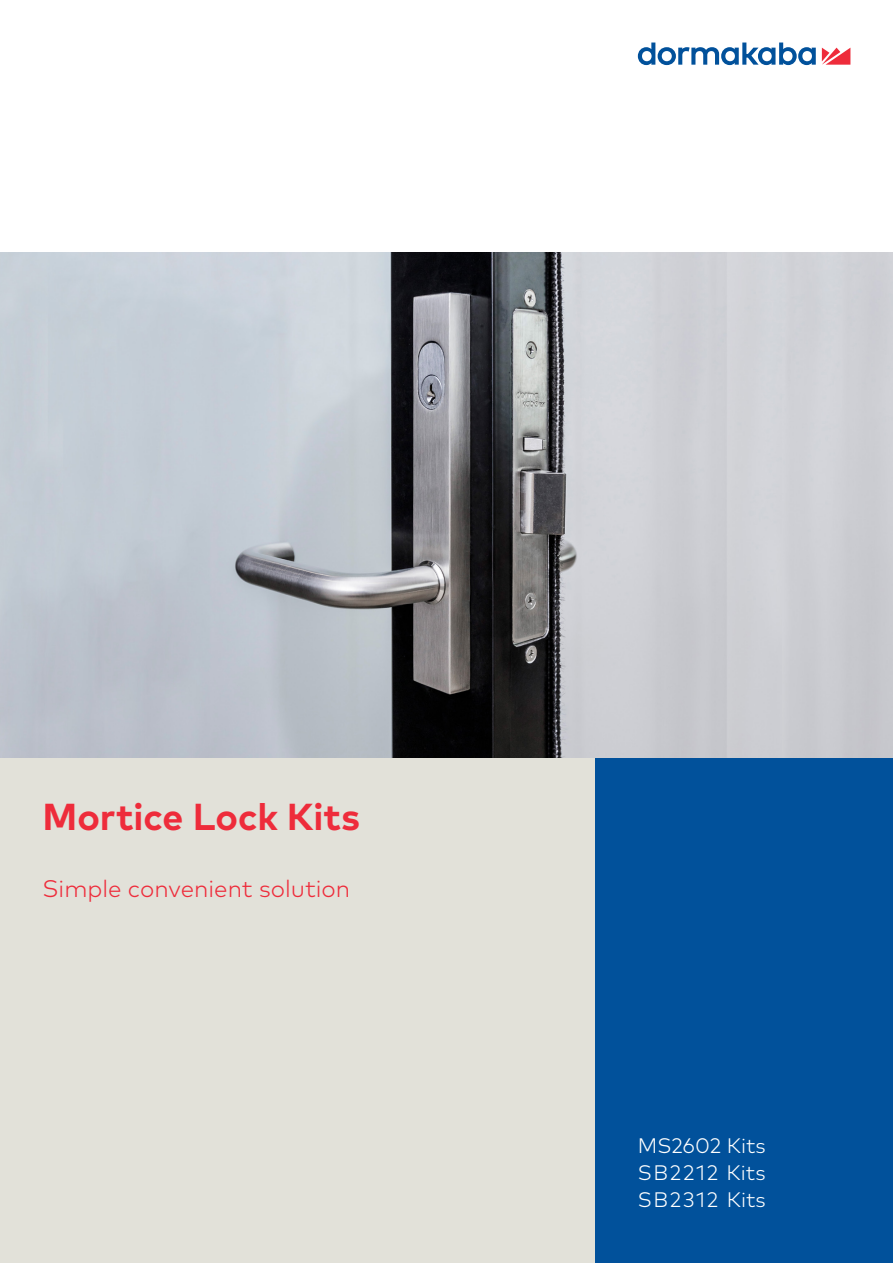
<style>
.page{position:relative;width:893px;height:1263px;background:#fff}
.page>*{position:absolute;margin:0;border:0;box-sizing:border-box;transform-origin:0 0}
.Descriptor_14pt_18pt{font:700 37.5px "Mark Pro";color:#ee2c3b}
.Descriptor_14pt_18pt-2{font:300 24px "Mark Pro";color:#ee2c3b}
.Descriptor_14pt_18pt-3{font:300 21px "Mark Pro";color:#fff}
</style>
<div class="page">
<div style="left:0;top:758px;width:595px;height:505px;background:#e2e1d9"></div>
<div style="left:595px;top:758px;width:298px;height:505px;background:#01519b"></div>
<svg style="left:822px;top:48px;width:28px;height:17px"></svg>
<svg style="left:638px;top:43px;width:178px;height:22px"></svg>
<img style="left:0;top:253px;width:893px;height:505px">
<p class="Descriptor_14pt_18pt" style="left:43px;top:788px;width:319px">Mortice Lock Kits</p>
<p class="Descriptor_14pt_18pt-2" style="left:43px;top:871px;width:309px">Simple convenient solution</p>
<p class="Descriptor_14pt_18pt-3" style="left:638px;top:1129px;width:130px">MS2602 Kits</p>
<p class="Descriptor_14pt_18pt-3" style="left:638px;top:1156px;width:129px">SB2212 Kits</p>
<p class="Descriptor_14pt_18pt-3" style="left:638px;top:1183px;width:129px">SB2312 Kits</p>
</div>
